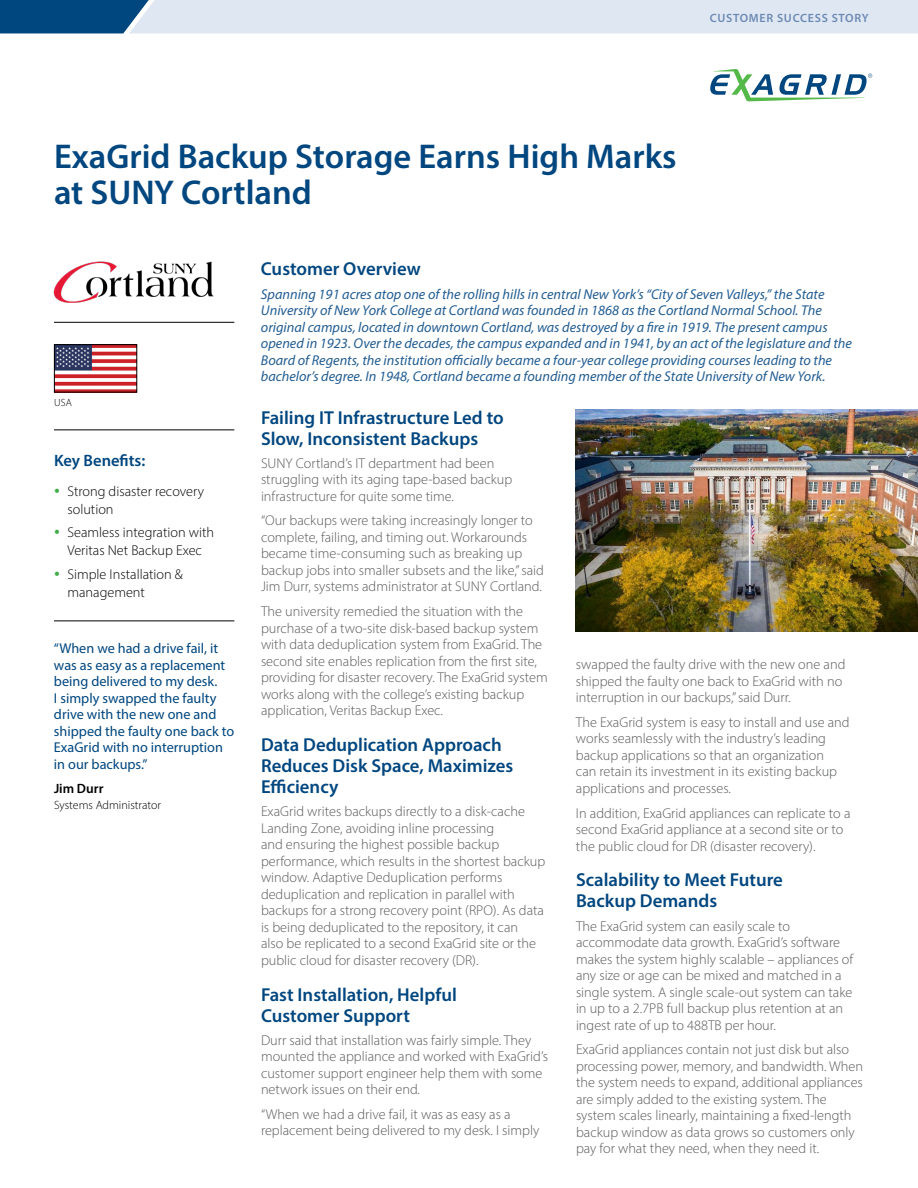
<style>
.page{position:relative;width:918px;height:1188px;background:#fff}
.page>*{position:absolute;margin:0;border:0;box-sizing:border-box;transform-origin:0 0}
.t1{font:600 34.5px/36px "Myriad Pro";color:#00467f}
.t2{font:600 18.75px/21px "Myriad Pro";color:#00467f}
.t3{font:600 16.5px "Myriad Pro";color:#00467f}
.t4{font:300 14.25px/16.5px "Myriad Pro";color:#58595b}
.t5{font:italic 14.25px/16.5px "Myriad Pro";color:#235d92}
.t6{font:14.25px/16.5px "Myriad Pro";color:#00467f}
.t7{font:300 14.25px/18px "Myriad Pro";color:#000}
.t8{font:600 13.5px "Myriad Pro";color:#000}
.t9{font:600 12px "Myriad Pro";letter-spacing:.06em;color:#6c89b4}
.t10{font:300 12px "Myriad Pro";color:#000}
.t11{font:300 10.5px "Myriad Pro";color:#000}
</style>
<div class="page">
<svg style="left:0;top:0;width:918px;height:33px;background:#bed0e0"></svg>
<svg style="left:710px;top:69px;width:162px;height:33px"></svg>
<img style="left:53px;top:261px;width:161px;height:42px">
<img style="left:576px;top:410px;width:342px;height:222px">
<img style="left:56px;top:346px;width:79px;height:44px">
<div style="left:54px;top:344px;width:83px;height:48px;border:1px solid #000"></div>
<hr style="left:54px;top:430px;width:180px;height:1px;background:#000">
<hr style="left:54px;top:621px;width:180px;height:1px;background:#000">
<hr style="left:54px;top:322px;width:180px;height:1px;background:#000">
<p class="t9" style="left:710px;top:10px;width:161px">CUSTOMER SUCCESS STORY</p>
<h1 class="t1" style="left:54px;top:138px;width:624px">ExaGrid Backup Storage Earns High Marks at SUNY Cortland</h1>
<p class="t11" style="left:54px;top:396px;width:20px">USA</p>
<p class="t3" style="left:54px;top:450px;width:93px">Key Benefits:</p>
<p class="t7" style="left:67px;top:482px;width:138px">Strong disaster recovery solution</p>
<p class="t7" style="left:67px;top:523px;width:148px">Seamless integration with<br>Veritas Net Backup Exec</p>
<p class="t7" style="left:67px;top:565px;width:117px">Simple Installation &amp; management</p>
<p class="t6" style="left:54px;top:640px;width:182px">“When we had a drive fail, it was as easy as a replacement being delivered to my desk.<br>I simply swapped the faulty drive with the new one and shipped the faulty one back to<br>ExaGrid with no interruption in our backups.”</p>
<p class="t8" style="left:54px;top:780px;width:51px">Jim Durr</p>
<p class="t10" style="left:54px;top:798px;width:109px">Systems Administrator</p>
<h2 class="t2" style="left:261px;top:258px;width:161px">Customer Overview</h2>
<p class="t5" style="left:261px;top:285px;width:592px">Spanning 191 acres atop one of the rolling hills in central New York’s “City of Seven Valleys,” the State University of New York College at Cortland was founded in 1868 as the Cortland Normal School. The original campus, located in downtown Cortland, was destroyed by a fire in 1919. The present campus opened in 1923. Over the decades, the campus expanded and in 1941, by an act of the legislature and the Board of Regents, the institution officially became a four-year college providing courses leading to the bachelor’s degree. In 1948, Cortland became a founding member of the State University of New York.</p>
<h2 class="t2" style="left:261px;top:406px;width:244px">Failing IT Infrastructure Led to<br>Slow, Inconsistent Backups</h2>
<p class="t4" style="left:261px;top:455px;width:253px">SUNY Cortland’s IT department had been struggling with its aging tape-based backup infrastructure for quite some time.</p>
<p class="t4" style="left:261px;top:512px;width:284px">“Our backups were taking increasingly longer to complete, failing, and timing out. Workarounds became time-consuming such as breaking up backup jobs into smaller subsets and the like,” said Jim Durr, systems administrator at SUNY Cortland.</p>
<p class="t4" style="left:261px;top:603px;width:288px">The university remedied the situation with the purchase of a two-site disk-based backup system with data deduplication system from ExaGrid. The second site enables replication from the first site, providing for disaster recovery. The ExaGrid system works along with the college’s existing backup application, Veritas Backup Exec.</p>
<h2 class="t2" style="left:261px;top:734px;width:254px">Data Deduplication Approach<br>Reduces Disk Space, Maximizes<br>Efficiency</h2>
<p class="t4" style="left:261px;top:803px;width:286px">ExaGrid writes backups directly to a disk-cache Landing Zone, avoiding inline processing<br>and ensuring the highest possible backup performance, which results in the shortest backup window. Adaptive Deduplication performs deduplication and replication in parallel with backups for a strong recovery point (RPO). As data is being deduplicated to the repository, it can<br>also be replicated to a second ExaGrid site or the public cloud for disaster recovery (DR).</p>
<h2 class="t2" style="left:261px;top:983px;width:197px">Fast Installation, Helpful<br>Customer Support</h2>
<p class="t4" style="left:261px;top:1032px;width:289px">Durr said that installation was fairly simple. They mounted the appliance and worked with ExaGrid’s customer support engineer help them with some network issues on their end.</p>
<p class="t4" style="left:261px;top:1106px;width:280px">“When we had a drive fail, it was as easy as a replacement being delivered to my desk. I simply</p>
<p class="t4" style="left:576px;top:656px;width:271px">swapped the faulty drive with the new one and shipped the faulty one back to ExaGrid with no interruption in our backups,” said Durr.</p>
<p class="t4" style="left:576px;top:714px;width:275px">The ExaGrid system is easy to install and use and works seamlessly with the industry’s leading backup applications so that an organization<br>can retain its investment in its existing backup applications and processes.</p>
<p class="t4" style="left:576px;top:804px;width:276px">In addition, ExaGrid appliances can replicate to a second ExaGrid appliance at a second site or to the public cloud for DR (disaster recovery).</p>
<h2 class="t2" style="left:576px;top:869px;width:208px">Scalability to Meet Future<br>Backup Demands</h2>
<p class="t4" style="left:576px;top:918px;width:279px">The ExaGrid system can easily scale to accommodate data growth. ExaGrid’s software makes the system highly scalable – appliances of any size or age can be mixed and matched in a single system. A single scale-out system can take in up to a 2.7PB full backup plus retention at an ingest rate of up to 488TB per hour.</p>
<p class="t4" style="left:576px;top:1041px;width:289px">ExaGrid appliances contain not just disk but also processing power, memory, and bandwidth. When the system needs to expand, additional appliances are simply added to the existing system. The system scales linearly, maintaining a fixed-length backup window as data grows so customers only pay for what they need, when they need it.</p>
</div>
